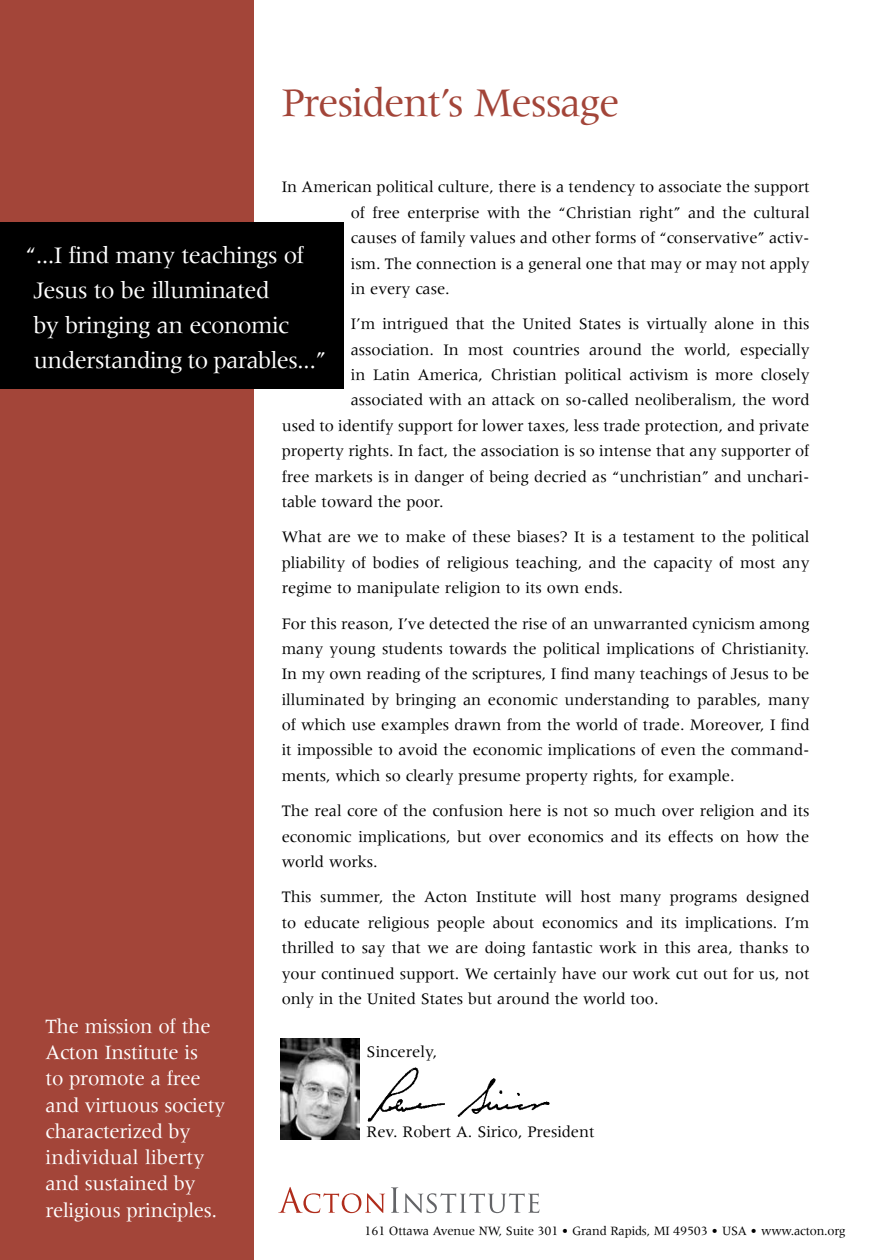
<style>
.page{position:relative;width:882px;height:1260px;background:#fff}
.page>*{position:absolute;margin:0;border:0;box-sizing:border-box;transform-origin:0 0}
.t1{font:42px "Meridien";letter-spacing:-.03em;color:#a34539}
.t2{font:24.5px/35px "Meridien";letter-spacing:-.025em;color:#fff}
.t3{font:21px/26.2px "Meridien";letter-spacing:-.015em;color:#fff}
.t4{font:16.62px/25.4px "Meridien";letter-spacing:-.005em;color:#000;text-align:justify}
.t5{font:13.12px "Meridien";letter-spacing:-.015em;color:#000}
</style>
<div class="page">
<div style="left:0;top:0;width:254px;height:1260px;background:#a34539"></div>
<div style="left:561px;top:1227px;width:8px;height:8px;border:4px solid #fff;border-radius:50%"></div>
<div style="left:711px;top:1227px;width:8px;height:8px;border:4px solid #fff;border-radius:50%"></div>
<div style="left:750px;top:1227px;width:8px;height:8px;border:4px solid #fff;border-radius:50%"></div>
<div style="left:0;top:223px;width:344px;height:166px;background:#000"></div>
<img style="left:280px;top:1039px;width:80px;height:100px">
<svg style="left:278px;top:1187px;width:107px;height:26px"></svg>
<svg style="left:391px;top:1187px;width:148px;height:26px"></svg>
<img style="left:367px;top:1067px;width:183px;height:55px">
<h1 class="t1" style="left:282px;top:80px;width:340px">President’s Message</h1>
<p class="t4" style="left:351px;top:174px;width:460px;text-indent:-69px">In American political culture, there is a tendency to associate the support of free enterprise with the “Christian right” and the cultural causes of family values and other forms of “conservative” activ&shy;ism. The connection is a general one that may or may not apply in every case.</p>
<p class="t4" style="left:351px;top:311px;width:460px">I’m intrigued that the United States is virtually alone in this</p>
<p class="t4" style="left:351px;top:337px;width:460px">association. In most countries around the world, especially</p>
<p class="t4" style="left:351px;top:362px;width:460px">in Latin America, Christian political activism is more closely</p>
<p class="t4" style="left:351px;top:387px;width:460px">associated with an attack on so-called neoliberalism, the word</p>
<p class="t4" style="left:282px;top:413px;width:529px">used to identify support for lower taxes, less trade protection, and private</p>
<p class="t4" style="left:282px;top:438px;width:529px">property rights. In fact, the association is so intense that any supporter of</p>
<p class="t4" style="left:282px;top:463px;width:529px">free markets is in danger of being decried as “unchristian” and unchari-</p>
<p class="t4" style="left:282px;top:489px;width:163px">table toward the poor.</p>
<p class="t4" style="left:282px;top:524px;width:529px">What are we to make of these biases? It is a testament to the political pliability of bodies of religious teaching, and the capacity of most any regime to manipulate religion to its own ends.</p>
<p class="t4" style="left:282px;top:611px;width:529px">For this reason, I’ve detected the rise of an unwarranted cynicism among many young students towards the political implications of Christianity.<br>In my own reading of the scriptures, I find many teachings of Jesus to be illuminated by bringing an economic understanding to parables, many of which use examples drawn from the world of trade. Moreover, I find it impossible to avoid the economic implications of even the command&shy;ments, which so clearly presume property rights, for example.</p>
<p class="t4" style="left:282px;top:798px;width:529px">The real core of the confusion here is not so much over religion and its economic implications, but over economics and its effects on how the world works.</p>
<p class="t4" style="left:282px;top:884px;width:529px">This summer, the Acton Institute will host many programs designed to educate religious people about economics and its implications. I’m thrilled to say that we are doing fantastic work in this area, thanks to your continued support. We certainly have our work cut out for us, not only in the United States but around the world too.</p>
<p class="t4" style="left:367px;top:1039px;width:72px">Sincerely,</p>
<h2 class="t2" style="left:33px;top:237px;width:294px;text-indent:-8px">“...I find many teachings of<br>Jesus to be illuminated<br>by bringing an economic understanding to parables...”</h2>
<p class="t3" style="left:46px;top:1013px;width:181px">The mission of the<br>Acton Institute is<br>to promote a free and virtuous society characterized by individual liberty and sustained by religious principles.</p>
<p class="t4" style="left:367px;top:1119px;width:229px">Rev. Robert A. Sirico, President</p>
<p class="t5" style="left:365px;top:1224px;width:483px">161 Ottawa Avenue NW, Suite 301 • Grand Rapids, MI 49503 • USA • www.acton.org</p>
</div>
